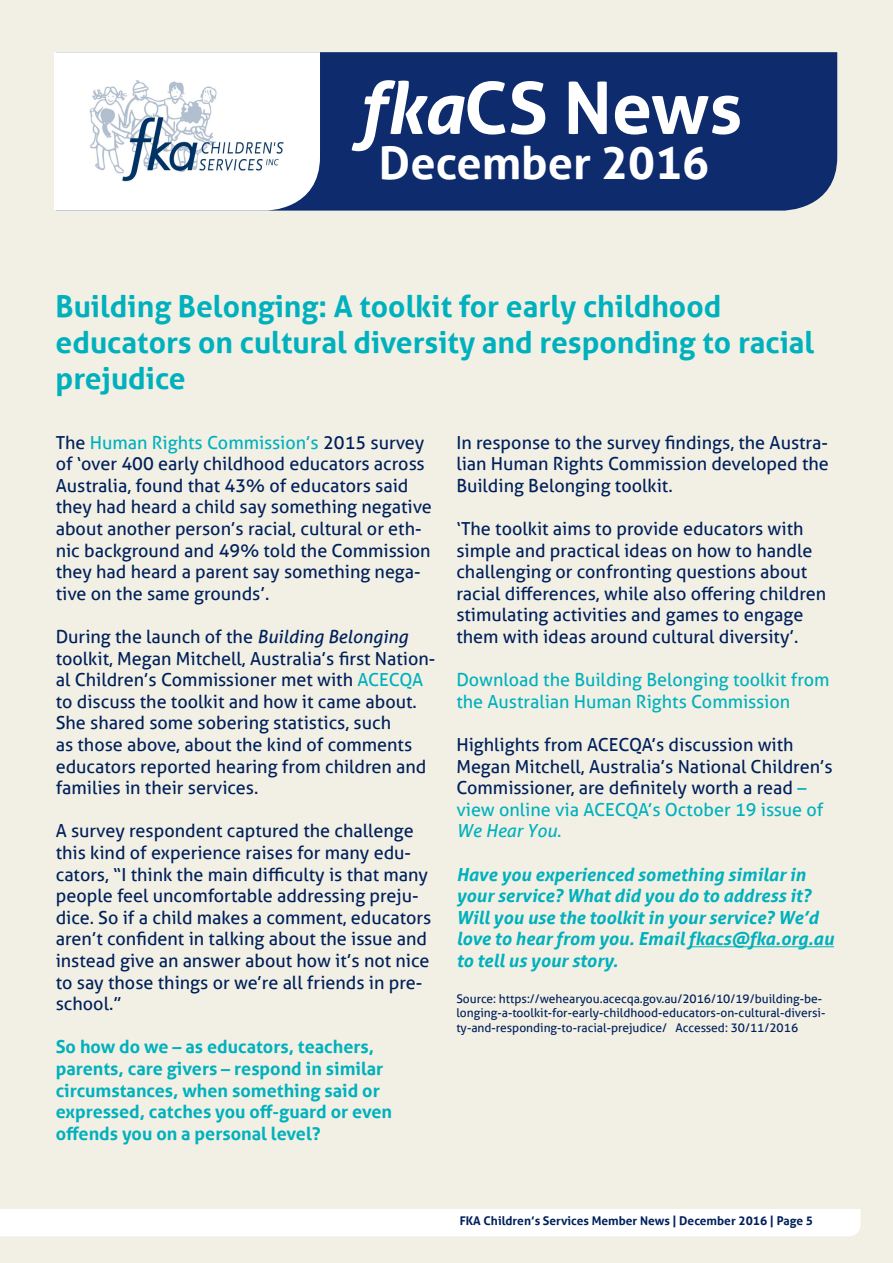
<style>
.page{position:relative;width:893px;height:1263px;background:#f2f0e4}
.page>*{position:absolute;margin:0;border:0;box-sizing:border-box;transform-origin:0 0}
.t1{font:700 72px "Aller";color:#fff}
.t2{font:700 45px "Aller";color:#fff}
.t3{font:700 30px/36px "Aller";color:#00b1bd}
.t4{font:18px/21.6px "Aller";color:#00205b}
.t5{font:italic 700 18px/21.6px "Aller";color:#00b1bd}
.t6{font:700 18px/21.6px "Aller";color:#00b1bd}
.t7{font:18px/21.6px "Aller";color:#00b1bd}
.t8{font:12px/14.4px "Aller";color:#00205b}
.t9{font:700 12px "Aller";color:#00205b}
.s1{font-style:italic}
.s2{color:#00b1bd}
.s3{font-style:italic;color:#00b1bd}
</style>
<div class="page">
<div style="left:0;top:1209px;width:860px;height:27px;background:#fff"></div>
<svg style="left:54px;top:52px;width:783px;height:159px;background:#41598c"></svg>
<img style="left:90px;top:81px;width:194px;height:101px">
<hr style="left:689px;top:946px;width:145px;height:1px;background:#00b1bd">
<p class="t1" style="left:359px;top:64px;width:385px"><span class="s1">fka</span>CS News</p>
<p class="t2" style="left:379px;top:135px;width:332px">December 2016</p>
<p class="t3" style="left:56px;top:288px;width:667px">Building Belonging: A toolkit for early childhood</p>
<p class="t3" style="left:56px;top:324px;width:760px">educators on cultural diversity and responding to racial prejudice</p>
<p class="t4" style="left:56px;top:431px;width:378px">The <span class="s2">Human Rights Commission’s</span> 2015 survey of ‘over 400 early childhood educators across Australia, found that 43% of educators said they had heard a child say something negative about another person’s racial, cultural or eth&shy;nic background and 49% told the Commission they had heard a parent say something nega&shy;tive on the same grounds’.</p>
<p class="t4" style="left:56px;top:626px;width:381px">During the launch of the <span class="s1">Building Belonging </span>toolkit, Megan Mitchell, Australia’s first Nation&shy;al Children’s Commissioner met with <span class="s2">ACECQA </span>to discuss the toolkit and how it came about.<br>She shared some sobering statistics, such<br>as those above, about the kind of comments educators reported hearing from children and families in their services.</p>
<p class="t4" style="left:56px;top:820px;width:377px">A survey respondent captured the challenge this kind of experience raises for many edu&shy;cators, “I think the main difficulty is that many people feel uncomfortable addressing preju&shy;dice. So if a child makes a comment, educators aren’t confident in talking about the issue and instead give an answer about how it’s not nice to say those things or we’re all friends in pre&shy;school.”</p>
<p class="t6" style="left:56px;top:1036px;width:338px">So how do we – as educators, teachers, parents, care givers – respond in similar circumstances, when something said or expressed, catches you off-guard or even offends you on a personal level?</p>
<p class="t4" style="left:456px;top:431px;width:374px;text-align:justify">In response to the survey findings, the Austra&shy;lian Human Rights Commission developed the Building Belonging toolkit.</p>
<p class="t4" style="left:456px;top:518px;width:371px">‘The toolkit aims to provide educators with simple and practical ideas on how to handle challenging or confronting questions about racial differences, while also offering children stimulating activities and games to engage them with ideas around cultural diversity’.</p>
<p class="t7" style="left:456px;top:669px;width:375px">Download the Building Belonging toolkit from the Australian Human Rights Commission</p>
<p class="t4" style="left:456px;top:734px;width:378px">Highlights from ACECQA’s discussion with Megan Mitchell, Australia’s National Children’s Commissioner, are definitely worth a read <span class="s2">– view online via ACECQA’s October 19 issue of </span><span class="s3">We Hear You</span><span class="s2">.</span></p>
<p class="t5" style="left:456px;top:863px;width:379px">Have you experienced something similar in your service? What did you do to address it?<br>Will you use the toolkit in your service? We’d love to hear from you. Email fkacs@fka.org.au to tell us your story.</p>
<p class="t8" style="left:456px;top:991px;width:370px">Source: https://wehearyou.acecqa.gov.au/2016/10/19/building-be&shy;longing-a-toolkit-for-early-childhood-educators-on-cultural-diversi&shy;ty-and-responding-to-racial-prejudice/ Accessed: 30/11/2016</p>
<p class="t9" style="left:460px;top:1213px;width:355px">FKA Children’s Services Member News | December 2016 | Page 5</p>
</div>
